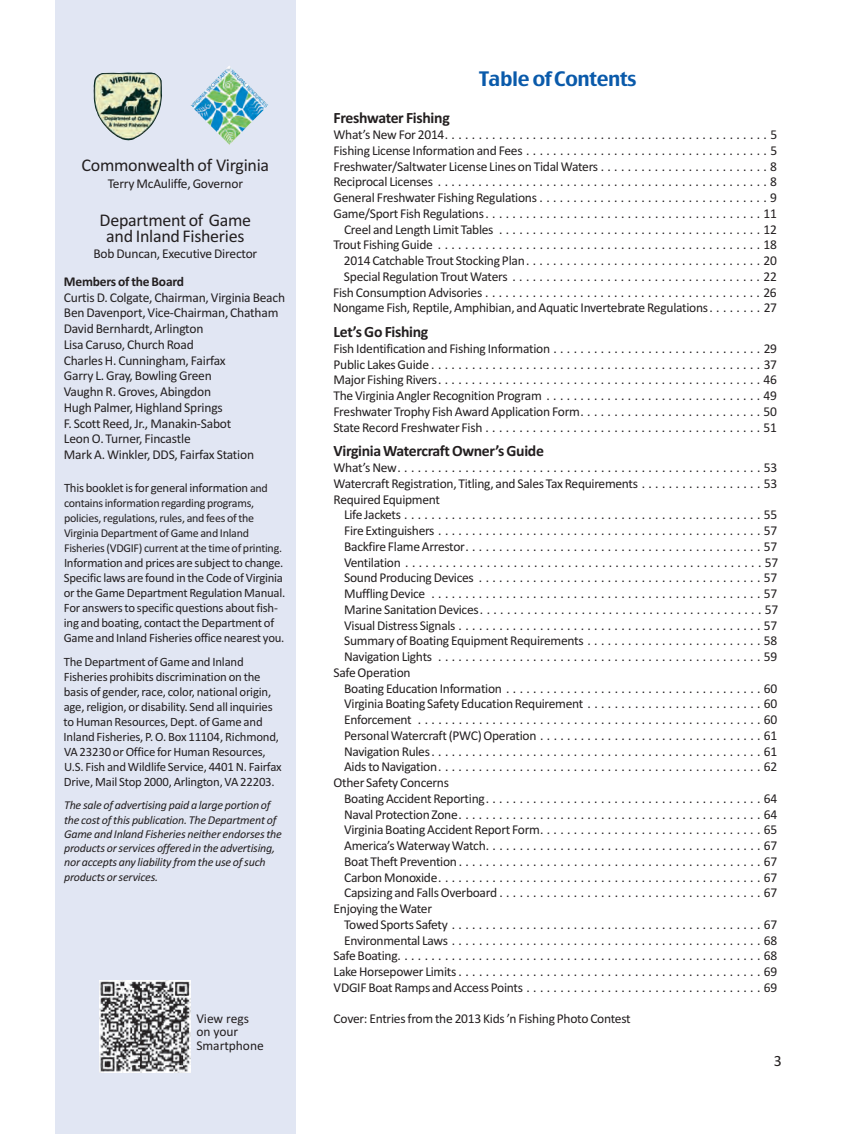
<style>
.page{position:relative;width:864px;height:1134px;background:#fff}
.page>*{position:absolute;margin:0;border:0;box-sizing:border-box;transform-origin:0 0}
.t1{font:19.5px "Charcoal CY";color:#0a5aaa}
.t2{font:18px/16.5px "Calibri";letter-spacing:-.015em;color:#231f20;text-align:center}
.t3{font:700 15.75px "Calibri";letter-spacing:-.02em;color:#231f20}
.t4{font:15.75px "Calibri";color:#231f20}
.t5{font:13.5px/15.8px "Calibri";letter-spacing:-.02em;color:#231f20;text-align:justify}
.t6{font:700 13.5px "Calibri";letter-spacing:-.015em;color:#231f20}
.t7{font:13.5px/13.5px "Calibri";color:#231f20}
.t8{font:12.75px/15px "Calibri";letter-spacing:-.02em;color:#231f20}
.t9{font:italic 12px/14.2px "Calibri";letter-spacing:-.015em;color:#231f20}
.t10{font:12px/15px "Calibri";letter-spacing:-.02em;color:#231f20}
.s1{font-size:12px}
</style>
<div class="page">
<div style="left:55px;top:0;width:241px;height:1134px;background:#e1e6f3"></div>
<img style="left:190px;top:66px;width:78px;height:79px">
<img style="left:94px;top:73px;width:68px;height:68px">
<img style="left:99px;top:981px;width:92px;height:91px">
<h2 class="t2" style="left:82px;top:156px;width:189px">Commonwealth of Virginia</h2>
<p class="t5" style="left:108px;top:175px;width:137px">Terry McAuliffe, Governor</p>
<h2 class="t2" style="left:100px;top:211px;width:153px">Department of Game and Inland Fisheries</h2>
<p class="t5" style="left:94px;top:245px;width:165px">Bob Duncan, Executive Director</p>
<p class="t6" style="left:64px;top:273px;width:122px">Members of the Board</p>
<p class="t5" style="left:64px;top:289px;width:223px;text-align:left">Curtis D. Colgate, Chairman, Virginia Beach<br>Ben Davenport, Vice-Chairman, Chatham<br>David Bernhardt, Arlington<br>Lisa Caruso, Church Road<br>Charles H. Cunningham, Fairfax<br>Garry L. Gray, Bowling Green<br>Vaughn R. Groves, Abingdon<br>Hugh Palmer, Highland Springs<br>F. Scott Reed, Jr., Manakin-Sabot<br>Leon O. Turner, Fincastle<br>Mark A. Winkler, DDS, Fairfax Station</p>
<p class="t8" style="left:64px;top:480px;width:205px">This booklet is for general information <span class="s1">and</span></p>
<p class="t10" style="left:64px;top:495px;width:220px">contains information regarding programs, policies, regulations, rules, and fees of the Virginia Department of Game and Inland Fisheries (VDGIF) current at the time of printing.</p>
<p class="t8" style="left:64px;top:555px;width:223px">Information and prices are subject to change.<br>Specific laws are found in the Code of Virginia or the Game Department Regulation Manual.<br>For answers to specific questions about fish&shy;ing and boating, contact the Department of Game and Inland Fisheries office nearest you.</p>
<p class="t8" style="left:64px;top:654px;width:220px">The Department of Game and Inland Fisheries prohibits discrimination on the basis of gender, race, color, national origin, age, religion, or disability. Send all inquiries to Human Resources, Dept. of Game and Inland Fisheries, P. O. Box 11104, Richmond, VA 23230 or Office for Human Resources, U.S. Fish and Wildlife Service, 4401 N. Fairfax Drive, Mail Stop 2000, Arlington, VA 22203.</p>
<p class="t9" style="left:64px;top:798px;width:219px">The sale of advertising paid a large portion of the cost of this publication. The Department of Game and Inland Fisheries neither endorses the products or services offered in the advertising, nor accepts any liability from the use of such products or services.</p>
<h1 class="t1" style="left:479px;top:66px;width:159px">Table of Contents</h1>
<p class="t3" style="left:334px;top:108px;width:118px">Freshwater Fishing</p>
<p class="t5" style="left:333px;top:126px;width:446px;text-align:right">What’s New For 2014................................................5<br>Fishing License Information and Fees....................................5<br>Freshwater/Saltwater License Lines on Tidal Waters . . . . . . . . . . . . . . . . . . . . . . . . . 8<br>Reciprocal Licenses.................................................8<br>General Freshwater Fishing Regulations..................................9<br>Game/Sport Fish Regulations.........................................11<br>Creel and Length Limit Tables .......................................12<br>Trout Fishing Guide ................................................18<br>2014 Catchable Trout Stocking Plan...................................20<br>Special Regulation Trout Waters .....................................22<br>Fish Consumption Advisories.........................................26<br>Nongame Fish, Reptile, Amphibian, and Aquatic Invertebrate Regulations. . . . . . . . 27</p>
<p class="t3" style="left:334px;top:322px;width:96px">Let’s Go Fishing</p>
<p class="t5" style="left:333px;top:340px;width:445px">Fish Identification and Fishing Information . . . . . . . . . . . . . . . . . . . . . . . . . . . . . . . 29<br>Public Lakes Guide.................................................37<br>Major Fishing Rivers................................................46<br>The Virginia Angler Recognition Program................................49<br>Freshwater Trophy Fish Award Application Form. . . . . . . . . . . . . . . . . . . . . . . . . . . 50<br>State Record Freshwater Fish.........................................51</p>
<p class="t3" style="left:334px;top:441px;width:212px">Virginia Watercraft Owner’s Guide</p>
<p class="t5" style="left:334px;top:459px;width:445px">What’s New......................................................53<br>Watercraft Registration, Titling, and Sales Tax Requirements . . . . . . . . . . . . . . . . . . 53<br>Required Equipment</p>
<p class="t5" style="left:344px;top:506px;width:435px">Life Jackets.....................................................55</p>
<p class="t5" style="left:344px;top:522px;width:435px">Fire Extinguishers................................................57</p>
<p class="t5" style="left:344px;top:538px;width:435px">Backfire Flame Arrestor............................................57</p>
<p class="t5" style="left:344px;top:554px;width:436px">Ventilation.....................................................57</p>
<p class="t5" style="left:344px;top:569px;width:435px">Sound Producing Devices ..........................................57</p>
<p class="t5" style="left:344px;top:585px;width:435px">Muffling Device .................................................57</p>
<p class="t5" style="left:344px;top:601px;width:436px">Marine Sanitation Devices..........................................57</p>
<p class="t5" style="left:344px;top:617px;width:435px">Visual Distress Signals.............................................57</p>
<p class="t5" style="left:344px;top:632px;width:435px">Summary of Boating Equipment Requirements . . . . . . . . . . . . . . . . . . . . . . . . . . 58</p>
<p class="t5" style="left:344px;top:648px;width:435px">Navigation Lights ................................................59</p>
<p class="t5" style="left:334px;top:664px;width:78px">Safe Operation</p>
<p class="t5" style="left:344px;top:680px;width:435px">Boating Education Information......................................60</p>
<p class="t5" style="left:344px;top:695px;width:435px">Virginia Boating Safety Education Requirement . . . . . . . . . . . . . . . . . . . . . . . . . . 60</p>
<p class="t5" style="left:344px;top:711px;width:435px">Enforcement ...................................................60</p>
<p class="t5" style="left:344px;top:727px;width:435px">Personal Watercraft (PWC) Operation.................................61</p>
<p class="t5" style="left:344px;top:743px;width:435px">Navigation Rules.................................................61</p>
<p class="t5" style="left:344px;top:758px;width:435px">Aids to Navigation................................................62</p>
<p class="t5" style="left:334px;top:774px;width:117px">Other Safety Concerns</p>
<p class="t5" style="left:344px;top:790px;width:435px">Boating Accident Reporting.........................................64</p>
<p class="t5" style="left:344px;top:806px;width:435px">Naval Protection Zone.............................................64</p>
<p class="t5" style="left:344px;top:821px;width:435px">Virginia Boating Accident Report Form.................................65</p>
<p class="t5" style="left:344px;top:837px;width:435px">America’s Waterway Watch.........................................67</p>
<p class="t5" style="left:344px;top:853px;width:435px">Boat Theft Prevention.............................................67</p>
<p class="t5" style="left:344px;top:869px;width:435px">Carbon Monoxide................................................67</p>
<p class="t5" style="left:344px;top:884px;width:435px">Capsizing and Falls Overboard.......................................67</p>
<p class="t5" style="left:334px;top:900px;width:100px">Enjoying the Water</p>
<p class="t5" style="left:344px;top:916px;width:435px">Towed Sports Safety..............................................67</p>
<p class="t5" style="left:344px;top:932px;width:435px">Environmental Laws..............................................68</p>
<p class="t5" style="left:334px;top:947px;width:445px">Safe Boating......................................................68</p>
<p class="t5" style="left:334px;top:963px;width:445px">Lake Horsepower Limits.............................................69</p>
<p class="t5" style="left:334px;top:979px;width:445px">VDGIF Boat Ramps and Access Points...................................69</p>
<p class="t5" style="left:196px;top:1010px;width:54px">View regs</p>
<p class="t5" style="left:334px;top:1010px;width:299px">Cover: Entries from the 2013 Kids ’n Fishing Photo Contest</p>
<p class="t7" style="left:196px;top:1024px;width:69px">on your<br>Smartphone</p>
<p class="t4" style="left:774px;top:1051px;width:9px">3</p>
</div>
